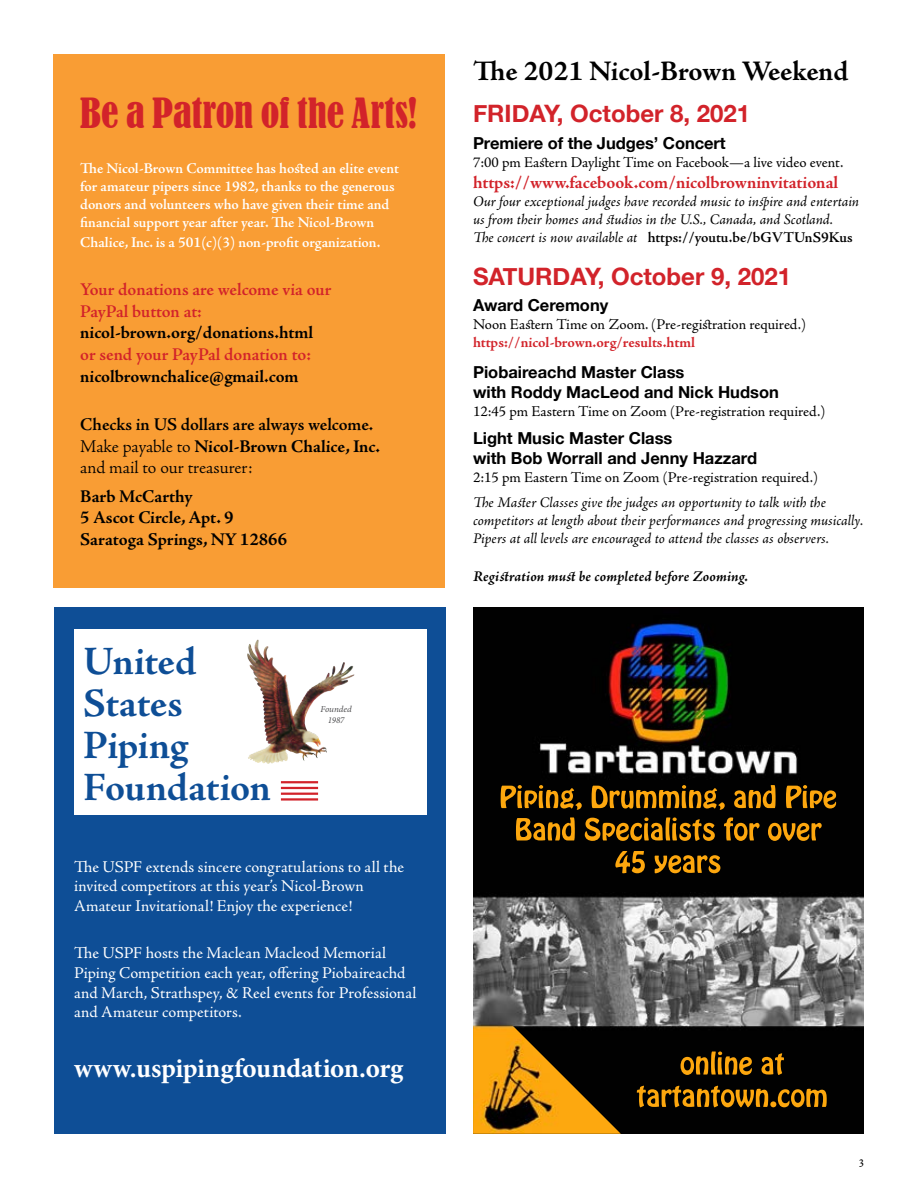
<style>
.page{position:relative;width:918px;height:1188px;background:#fff}
.page>*{position:absolute;margin:0;border:0;box-sizing:border-box;transform-origin:0 0}
.t1{font:700 40.5px/42px "Adobe Jenson Pro";letter-spacing:-.01em;color:#0e4e96}
.t2{font:condensed 39px "Bernard";letter-spacing:-.005em;color:#d2232a}
.t3{font:700 28.5px "Adobe Jenson Pro";letter-spacing:-.005em;color:#000}
.t4{font:700 27px "Minion Pro";letter-spacing:-.01em;color:#fff}
.t5{font:700 24px "Helvetica Neue";color:#d2232a}
.t6{font:700 18px/21.6px "Adobe Jenson Pro";letter-spacing:-.005em;color:#000}
.t7{font:300 18px/21.6px "Adobe Jenson Pro";color:#000}
.t8{font:600 18px/21.6px "Adobe Jenson Pro";letter-spacing:-.005em;color:#d2232a}
.t9{font:700 18px "Adobe Jenson Pro";letter-spacing:-.005em;color:#d2232a}
.t10{font:16.5px/19.8px "Adobe Jenson Pro";letter-spacing:.005em;color:#fff}
.t11{font:700 16.5px/19.8px "Helvetica Neue";color:#000}
.t12{font:italic 15px/18px "Adobe Jenson Pro";letter-spacing:-.005em;color:#000}
.t13{font:600 15px/18px "Adobe Jenson Pro";letter-spacing:-.005em;color:#fff}
.t14{font:15px "Adobe Jenson Pro";letter-spacing:-.005em;color:#000}
.t15{font:italic 700 15px "Adobe Jenson Pro";letter-spacing:.005em;color:#000}
.t16{font:700 15px "Adobe Jenson Pro";letter-spacing:-.005em;color:#d2232a}
.t17{font:13.5px "Adobe Jenson Pro";color:#000}
.t18{font:italic 9px/10.8px "Minion Pro";color:#4d4d4f;text-align:center}
.s1{font-weight:600}
.s2{font-weight:700}
.s3{font-weight:600;font-style:normal}
</style>
<div class="page">
<div style="left:53px;top:54px;width:392px;height:534px;background:#f99d34"></div>
<img style="left:473px;top:607px;width:391px;height:527px">
<img style="left:473px;top:986px;width:148px;height:148px">
<div style="left:54px;top:608px;width:392px;height:526px;background:#0e4e96"></div>
<div style="left:74px;top:629px;width:352px;height:186px;background:#fff"></div>
<img style="left:249px;top:640px;width:9px;height:18px">
<hr style="left:281px;top:798px;width:37px;height:3px;background:#d2232a">
<hr style="left:281px;top:793px;width:37px;height:2px;background:#d2232a">
<hr style="left:281px;top:787px;width:37px;height:2px;background:#d2232a">
<hr style="left:281px;top:781px;width:37px;height:2px;background:#d2232a">
<h2 class="t2" style="left:80px;top:90px;width:339px">Be a Patron of the Arts!</h2>
<p class="t13" style="left:80px;top:159px;width:320px">The Nicol-Brown Committee has hosted an elite event for amateur pipers since 1982, thanks to the generous donors and volunteers who have given their time and financial support year after year. The Nicol-Brown</p>
<p class="t13" style="left:80px;top:233px;width:302px">Chalice, Inc. is a 501(c)(3) non-profit organization.</p>
<p class="t8" style="left:80px;top:279px;width:253px">Your donations are welcome via our<br>PayPal button at:</p>
<p class="t6" style="left:80px;top:322px;width:234px">nicol-brown.org/donations.html</p>
<p class="t8" style="left:80px;top:344px;width:232px">or send your PayPal donation to:</p>
<p class="t6" style="left:80px;top:366px;width:220px">nicolbrownchalice@gmail.com</p>
<p class="t7" style="left:80px;top:414px;width:301px"><span class="s1">Checks in US dollars are always welcome.<br></span>Make payable to <span class="s2">Nicol-Brown Chalice, Inc. </span>and mail to our treasurer:</p>
<p class="t6" style="left:80px;top:486px;width:208px">Barb McCarthy<br>5 Ascot Circle, Apt. 9<br>Saratoga Springs, NY 12866</p>
<h1 class="t1" style="left:83px;top:641px;width:189px">United<br>States<br>Piping<br>Foundation</h1>
<p class="t18" style="left:320px;top:704px;width:33px">Founded<br>1987</p>
<p class="t10" style="left:74px;top:857px;width:331px">The USPF extends sincere congratulations to all the invited competitors at this year’s Nicol-Brown<br>Amateur Invitational! Enjoy the experience!</p>
<p class="t10" style="left:74px;top:943px;width:344px">The USPF hosts the Maclean Macleod Memorial Piping Competition each year, offering Piobaireachd and March, Strathspey, &amp; Reel events for Professional and Amateur competitors.</p>
<h3 class="t4" style="left:74px;top:1049px;width:331px">www.uspipingfoundation.org</h3>
<h3 class="t3" style="left:473px;top:55px;width:377px">The 2021 Nicol-Brown Weekend</h3>
<h3 class="t5" style="left:473px;top:95px;width:279px">FRIDAY, October 8, 2021</h3>
<p class="t11" style="left:473px;top:133px;width:254px">Premiere of the Judges’ Concert</p>
<p class="t14" style="left:473px;top:154px;width:372px">7:00 pm Eastern Daylight Time on Facebook—a live video event.</p>
<p class="t9" style="left:473px;top:172px;width:367px">https://www.facebook.com/nicolbrowninvitational</p>
<p class="t12" style="left:473px;top:194px;width:388px">Our four exceptional judges have recorded music to inspire and entertain us from their homes and studios in the U.S., Canada, and Scotland.<br>The concert is now available at <span class="s3">https://youtu.be/bGVTUnS9Kus</span></p>
<h3 class="t5" style="left:473px;top:257px;width:320px">SATURDAY, October 9, 2021</h3>
<p class="t11" style="left:473px;top:296px;width:137px">Award Ceremony</p>
<p class="t14" style="left:473px;top:316px;width:335px">Noon Eastern Time on Zoom. (Pre-registration required.)</p>
<p class="t16" style="left:473px;top:334px;width:224px">https://nicol-brown.org/results.html</p>
<p class="t11" style="left:473px;top:362px;width:307px">Piobaireachd Master Class<br>with Roddy MacLeod and Nick Hudson</p>
<p class="t14" style="left:473px;top:402px;width:354px">12:45 pm Eastern Time on Zoom (Pre-registration required.)</p>
<p class="t11" style="left:473px;top:429px;width:286px">Light Music Master Class<br>with Bob Worrall and Jenny Hazzard</p>
<p class="t14" style="left:473px;top:469px;width:346px">2:15 pm Eastern Time on Zoom (Pre-registration required.)</p>
<p class="t12" style="left:473px;top:494px;width:392px">The Master Classes give the judges an opportunity to talk with the competitors at length about their performances and progressing musically.<br>Pipers at all levels are encouraged to attend the classes as observers.</p>
<p class="t15" style="left:473px;top:568px;width:277px">Registration must be completed before Zooming.</p>
<p class="t17" style="left:859px;top:1153px;width:7px">3</p>
</div>
